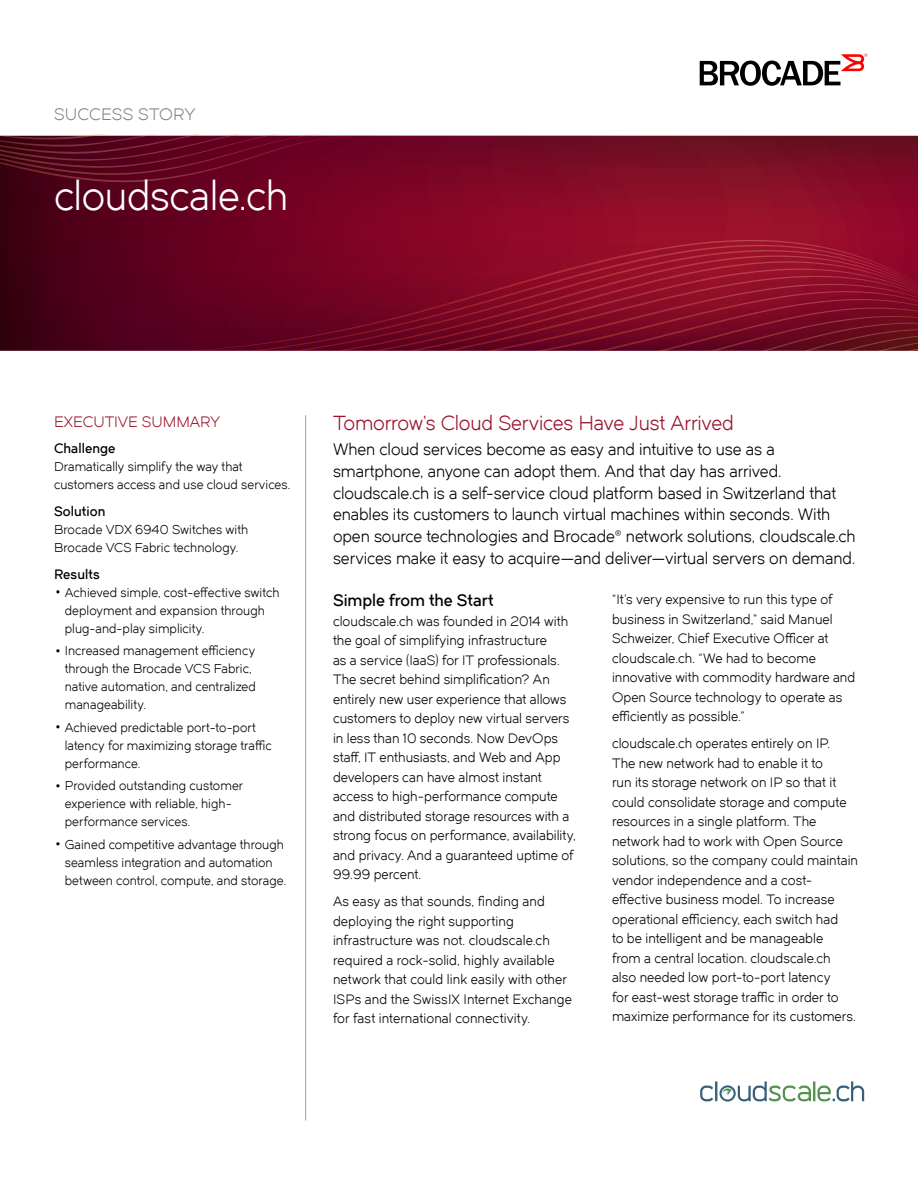
<style>
.page{position:relative;width:918px;height:1188px;background:#fff}
.page>*{position:absolute;margin:0;border:0;box-sizing:border-box;transform-origin:0 0}
.t1{font:40.5px "Dual 400";letter-spacing:-.01em;color:#fff}
.t2{font:20.25px "Dual 400";letter-spacing:-.01em;color:#9b132a}
.t3{font:16.5px/21.8px "Dual 400";letter-spacing:-.005em;color:#000}
.t4{font:16.5px "Dual 600";letter-spacing:-.005em;color:#000}
.t5{font:16.5px "Dual 400";letter-spacing:.005em;color:#808285}
.t6{font:15px "Dual 400";color:#9b132a}
.t7{font:13.5px/19.5px "Dual 400";letter-spacing:.005em;color:#000}
.t8{font:13.5px "Dual 600";letter-spacing:.005em;color:#000}
.t9{font:12.75px/18px "Dual 400";letter-spacing:.005em;color:#000}
.s1{font-size:25.5px}
</style>
<div class="page">
<svg style="left:0;top:136px;width:918px;height:215px;background:#700621"></svg>
<svg style="left:171px;top:240px;width:747px;height:111px;background:#880927"></svg>
<svg style="left:174px;top:245px;width:744px;height:106px;background:#880a27"></svg>
<svg style="left:177px;top:250px;width:741px;height:101px;background:#890b28"></svg>
<svg style="left:179px;top:255px;width:739px;height:96px;background:#8a0b28"></svg>
<svg style="left:181px;top:261px;width:737px;height:90px;background:#8a0c28"></svg>
<svg style="left:182px;top:269px;width:736px;height:82px;background:#8a0c28"></svg>
<svg style="left:183px;top:276px;width:735px;height:75px;background:#870b27"></svg>
<svg style="left:185px;top:284px;width:733px;height:67px;background:#840b27"></svg>
<svg style="left:187px;top:291px;width:731px;height:60px;background:#820b26"></svg>
<svg style="left:189px;top:299px;width:729px;height:52px;background:#710a23"></svg>
<svg style="left:0;top:135px;width:377px;height:47px;background:#640924"></svg>
<svg style="left:700px;top:54px;width:167px;height:32px"></svg>
<hr style="left:305px;top:415px;width:1px;height:705px;background:#a1a194">
<svg style="left:700px;top:1081px;width:164px;height:21px"></svg>
<p class="t5" style="left:54px;top:105px;width:143px">SUCCESS STORY</p>
<h1 class="t1" style="left:54px;top:172px;width:236px">cloudscale.ch</h1>
<p class="t6" style="left:54px;top:413px;width:168px">EXECUTIVE SUMMARY</p>
<p class="t8" style="left:54px;top:439px;width:63px">Challenge</p>
<p class="t9" style="left:54px;top:457px;width:238px">Dramatically simplify the way that customers access and use cloud services.</p>
<p class="t8" style="left:54px;top:502px;width:53px">Solution</p>
<p class="t9" style="left:54px;top:520px;width:196px">Brocade VDX 6940 Switches with<br>Brocade VCS Fabric technology.</p>
<p class="t8" style="left:54px;top:565px;width:47px">Results</p>
<p class="t9" style="left:65px;top:583px;width:216px;text-indent:-11px"><span class="s1">•</span> Achieved simple, cost-effective switch deployment and expansion through plug-and-play simplicity.</p>
<p class="t9" style="left:65px;top:642px;width:193px;text-indent:-11px"><span class="s1">•</span> Increased management efficiency through the Brocade VCS Fabric, native automation, and centralized manageability.</p>
<p class="t9" style="left:65px;top:718px;width:209px;text-indent:-11px"><span class="s1">•</span> Achieved predictable port-to-port latency for maximizing storage traffic performance.</p>
<p class="t9" style="left:65px;top:777px;width:180px;text-indent:-11px"><span class="s1">•</span> Provided outstanding customer experience with reliable, high&shy;performance services.</p>
<p class="t9" style="left:65px;top:835px;width:223px;text-indent:-11px"><span class="s1">•</span> Gained competitive advantage through seamless integration and automation between control, compute, and storage.</p>
<h2 class="t2" style="left:333px;top:411px;width:402px">Tomorrow’s Cloud Services Have Just Arrived</h2>
<p class="t3" style="left:333px;top:438px;width:524px">When cloud services become as easy and intuitive to use as a smartphone, anyone can adopt them. And that day has arrived. cloudscale.ch is a self-service cloud platform based in Switzerland that enables its customers to launch virtual machines within seconds. With open source technologies and Brocade<sup>®</sup> network solutions, cloudscale.ch services make it easy to acquire—and deliver—virtual servers on demand.</p>
<p class="t7" style="left:612px;top:590px;width:245px">“It’s very expensive to run this type of business in Switzerland,” said Manuel Schweizer, Chief Executive Officer at cloudscale.ch. “We had to become innovative with commodity hardware and Open Source technology to operate as efficiently as possible.”</p>
<p class="t7" style="left:612px;top:734px;width:248px">cloudscale.ch operates entirely on IP.<br>The new network had to enable it to<br>run its storage network on IP so that it could consolidate storage and compute resources in a single platform. The network had to work with Open Source solutions, so the company could maintain vendor independence and a cost&shy;effective business model. To increase operational efficiency, each switch had<br>to be intelligent and be manageable<br>from a central location. cloudscale.ch also needed low port-to-port latency<br>for east-west storage traffic in order to maximize performance for its customers.</p>
<p class="t4" style="left:333px;top:590px;width:162px">Simple from the Start</p>
<p class="t7" style="left:333px;top:611px;width:244px">cloudscale.ch was founded in 2014 with the goal of simplifying infrastructure<br>as a service (IaaS) for IT professionals.<br>The secret behind simplification? An entirely new user experience that allows customers to deploy new virtual servers in less than 10 seconds. Now DevOps staff, IT enthusiasts, and Web and App developers can have almost instant access to high-performance compute and distributed storage resources with a strong focus on performance, availability, and privacy. And a guaranteed uptime of 99.99 percent.</p>
<p class="t7" style="left:333px;top:892px;width:240px">As easy as that sounds, finding and deploying the right supporting infrastructure was not. cloudscale.ch required a rock-solid, highly available network that could link easily with other ISPs and the SwissIX Internet Exchange for fast international connectivity.</p>
</div>
